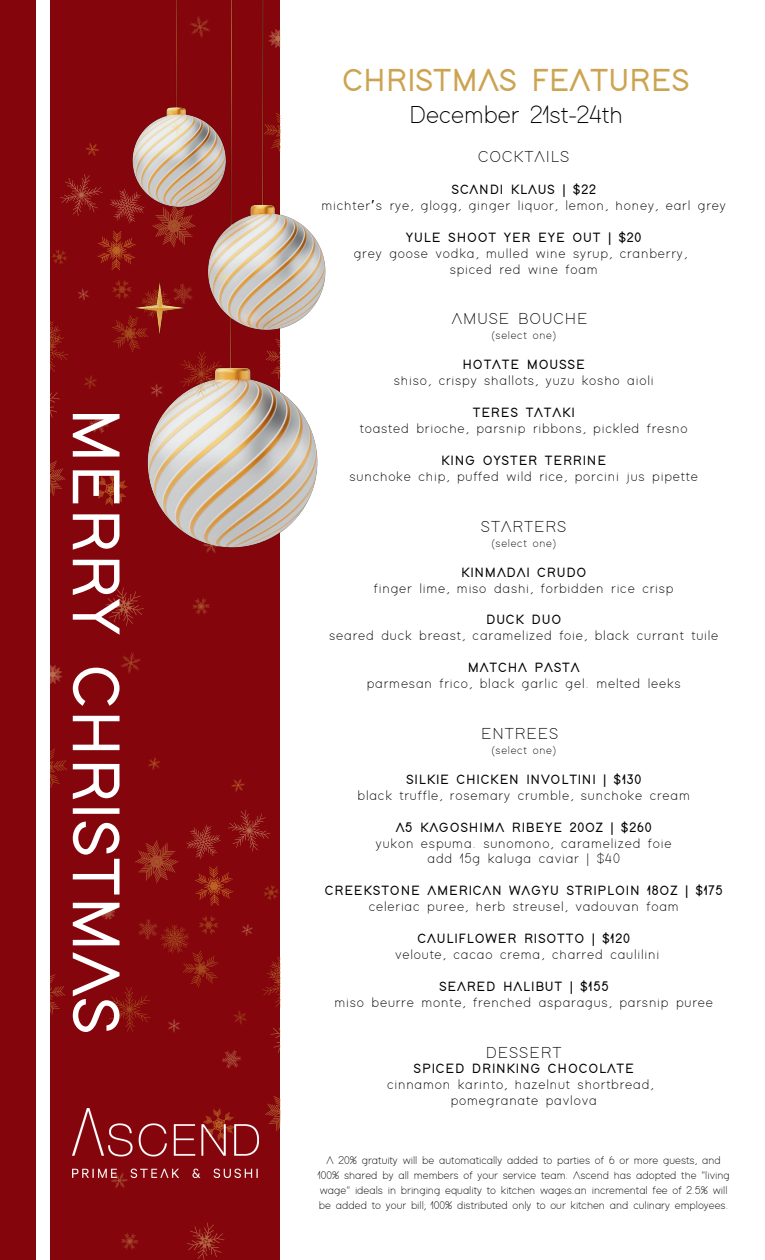
<style>
.page{position:relative;width:765px;height:1260px;background:#fff}
.page>*{position:absolute;margin:0;border:0;box-sizing:border-box;transform-origin:0 0}
.t1{font:700 68.75px "Adam";color:#fff}
.t2{font:700 32.5px "Adam";color:#cca451}
.t3{font:500 25px "Adam";color:#000}
.t4{font:500 16.25px "Adam";letter-spacing:.06em;color:#000}
.t5{font:500 13.75px/16px "Adam";letter-spacing:.06em;color:#000;text-align:center}
.t6{font:700 13.75px "Adam";letter-spacing:.06em;color:#000}
.t7{font:500 11.25px/15px "Adam";color:#000;text-align:center}
.t8{font:500 11.25px "Adam";letter-spacing:.06em;color:#000}
.s1{font-weight:700}
.s2{font-family:"Noto Sans Gurmukhi";font-weight:400}
</style>
<div class="page">
<div style="left:51px;top:0;width:229px;height:1260px;background:#84050c"></div>
<img style="left:176px;top:0;width:150px;height:533px">
<img style="left:51px;top:16px;width:229px;height:609px">
<div style="left:0;top:0;width:36px;height:1260px;background:#84050c"></div>
<img style="left:51px;top:652px;width:229px;height:608px">
<img style="left:72px;top:1108px;width:187px;height:70px">
<h1 class="t1" style="left:126px;top:407px;width:629px;rotate:90deg">MERRY CHRISTMAS</h1>
<h2 class="t2" style="left:342px;top:66px;width:349px">CHRISTMAS FEATURES</h2>
<h3 class="t3" style="left:409px;top:104px;width:215px">December 21st-24th</h3>
<p class="t4" style="left:478px;top:150px;width:93px">COCKTAILS</p>
<p class="t5" style="left:322px;top:182px;width:406px"><span class="s1">SCANDI KLAUS | $22<br></span>michter<span class="s2">’</span>s rye, glogg, ginger liquor, lemon, honey, earl grey</p>
<p class="t6" style="left:406px;top:231px;width:237px">YULE SHOOT YER EYE OUT | $20</p>
<p class="t5" style="left:354px;top:246px;width:335px">grey goose vodka, mulled wine syrup, cranberry, spiced red wine foam</p>
<p class="t4" style="left:452px;top:312px;width:137px">AMUSE BOUCHE</p>
<p class="t8" style="left:492px;top:331px;width:66px">(select one)</p>
<p class="t6" style="left:463px;top:359px;width:124px">HOTATE MOUSSE</p>
<p class="t5" style="left:394px;top:374px;width:261px">shiso, crispy shallots, yuzu kosho aioli</p>
<p class="t6" style="left:473px;top:407px;width:103px">TERES TATAKI</p>
<p class="t5" style="left:360px;top:421px;width:329px">toasted brioche, parsnip ribbons, pickled fresno</p>
<p class="t6" style="left:441px;top:454px;width:166px">KING OYSTER TERRINE</p>
<p class="t5" style="left:350px;top:469px;width:350px">sunchoke chip, puffed wild rice, porcini jus pipette</p>
<p class="t4" style="left:481px;top:519px;width:87px">STARTERS</p>
<p class="t8" style="left:492px;top:538px;width:66px">(select one)</p>
<p class="t6" style="left:461px;top:566px;width:127px">KINMADAI CRUDO</p>
<p class="t5" style="left:374px;top:581px;width:301px">finger lime, miso dashi, forbidden rice crisp</p>
<p class="t6" style="left:486px;top:614px;width:77px">DUCK DUO</p>
<p class="t5" style="left:329px;top:629px;width:391px">seared duck breast, caramelized foie, black currant tuile</p>
<p class="t6" style="left:468px;top:662px;width:113px">MATCHA PASTA</p>
<p class="t5" style="left:367px;top:676px;width:315px">parmesan frico, black garlic gel. melted leeks</p>
<p class="t4" style="left:481px;top:726px;width:79px">ENTREES</p>
<p class="t8" style="left:492px;top:745px;width:66px">(select one)</p>
<p class="t6" style="left:406px;top:773px;width:237px">SILKIE CHICKEN INVOLTINI | $130</p>
<p class="t5" style="left:357px;top:788px;width:334px">black truffle, rosemary crumble, sunchoke cream</p>
<p class="t6" style="left:396px;top:821px;width:258px">A5 KAGOSHIMA RIBEYE 20OZ | $260</p>
<p class="t5" style="left:376px;top:836px;width:297px">yukon espuma. sunomono, caramelized foie add 15g kaluga caviar | $40</p>
<p class="t6" style="left:325px;top:885px;width:399px">CREEKSTONE AMERICAN WAGYU STRIPLOIN 18OZ | $175</p>
<p class="t5" style="left:369px;top:899px;width:312px">celeriac puree, herb streusel, vadouvan foam</p>
<p class="t6" style="left:418px;top:933px;width:214px">CAULIFLOWER RISOTTO | $120</p>
<p class="t5" style="left:395px;top:947px;width:266px">veloute, cacao crema, charred caulilini</p>
<p class="t6" style="left:439px;top:980px;width:171px">SEARED HALIBUT | $155</p>
<p class="t5" style="left:335px;top:995px;width:380px">miso beurre monte, frenched asparagus, parsnip puree</p>
<p class="t4" style="left:486px;top:1045px;width:77px">DESSERT</p>
<p class="t6" style="left:414px;top:1063px;width:222px">SPICED DRINKING CHOCOLATE</p>
<p class="t5" style="left:387px;top:1078px;width:268px">cinnamon karinto, hazelnut shortbread, pomegranate pavlova</p>
<p class="t7" style="left:318px;top:1153px;width:414px">A 20% gratuity will be automatically added to parties of 6 or more guests, and 100% shared by all members of your service team. Ascend has adopted the "living wage" ideals in bringing equality to kitchen wages.an incremental fee of 2.5% will be added to your bill; 100% distributed only to our kitchen and culinary employees.</p>
</div>
